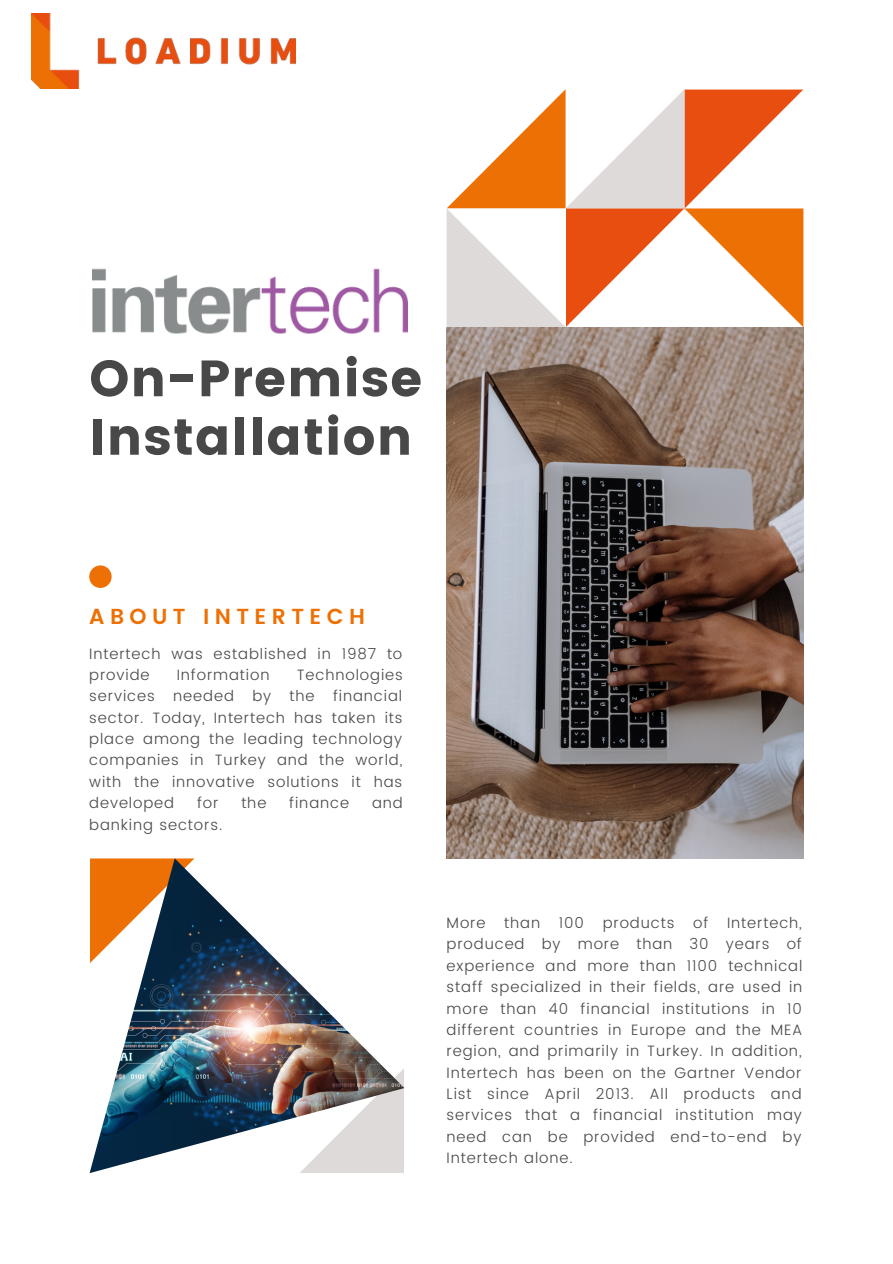
<style>
.page{position:relative;width:893px;height:1264px;background:#fff}
.page>*{position:absolute;margin:0;border:0;box-sizing:border-box;transform-origin:0 0}
.t1{font:51px/58.5px "Poppins";letter-spacing:.02em;color:#494848}
.t2{font:600 21.75px "Poppins";letter-spacing:.25em;color:#ed7004}
.t3{font:300 15px/21.3px "Poppins";letter-spacing:.06em;color:#494848;text-align:justify}
</style>
<div class="page">
<svg style="left:446px;top:89px;width:357px;height:239px"></svg>
<img style="left:446px;top:328px;width:357px;height:530px">
<svg style="left:89px;top:565px;width:23px;height:23px"></svg>
<img style="left:90px;top:858px;width:314px;height:315px">
<img style="left:32px;top:14px;width:263px;height:75px">
<img style="left:92px;top:268px;width:315px;height:66px">
<h1 class="t1" style="left:89px;top:349px;width:334px">On-Premise<br>Installation</h1>
<h2 class="t2" style="left:89px;top:603px;width:277px">ABOUT INTERTECH</h2>
<p class="t3" style="left:89px;top:642px;width:314px">Intertech was established in 1987 to provide</p>
<p class="t3" style="left:177px;top:664px;width:94px">Information</p>
<p class="t3" style="left:89px;top:664px;width:315px;text-indent:207px">Technologies services needed by the financial sector. Today, Intertech has taken its place among the leading technology companies in Turkey and the world, with the innovative solutions it has developed</p>
<p class="t3" style="left:197px;top:792px;width:23px">for</p>
<p class="t3" style="left:241px;top:792px;width:27px">the</p>
<p class="t3" style="left:289px;top:792px;width:61px">finance</p>
<p class="t3" style="left:372px;top:792px;width:32px">and</p>
<p class="t3" style="left:89px;top:813px;width:134px">banking sectors.</p>
<p class="t3" style="left:446px;top:912px;width:357px">More than 100 products of Intertech, produced by more than 30 years of experience and more than 1100 technical staff specialized in their fields, are used in more than 40 financial institutions in 10 different countries in Europe and the MEA region, and primarily in Turkey. In addition, Intertech has been on the Gartner Vendor List since April 2013. All products and services that a financial institution may need can be provided end-to-end by Intertech alone.</p>
</div>
